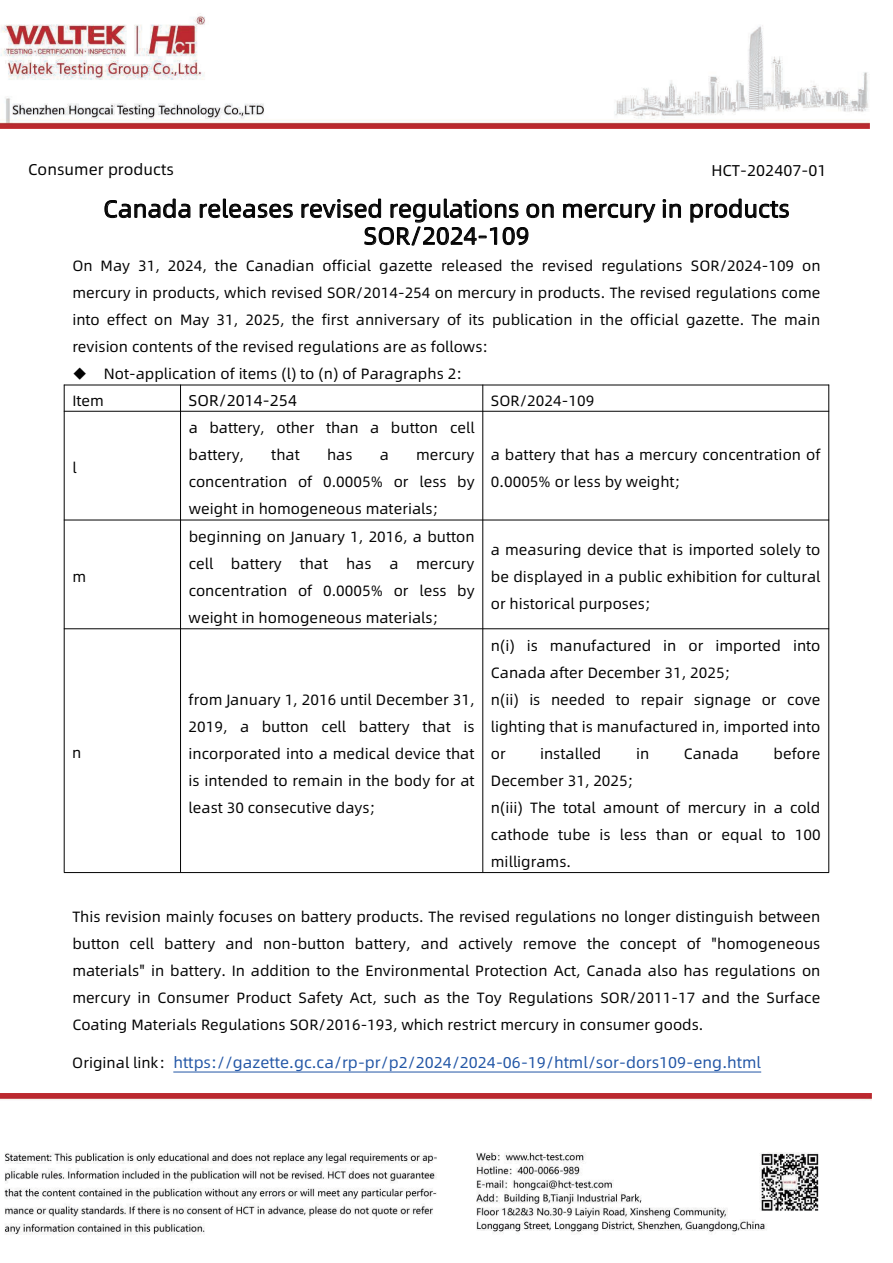
<style>
.page{position:relative;width:893px;height:1263px;background:#fff}
.page>*{position:absolute;margin:0;border:0;box-sizing:border-box;transform-origin:0 0}
.t1{font:23.85px/27px "Alibaba Pu Hui Ti R";letter-spacing:.005em;color:#030303;text-align:center}
.t2{font:15.6px "Alibaba Pu Hui Ti R";color:#2256a6}
.t3{font:15.6px "Alibaba Pu Hui Ti R";color:#030303}
.t4{font:14.85px/27px "Alibaba Pu Hui Ti R";color:#030303;text-align:justify}
.s1{font-size:14.85px;color:#030303}
</style>
<div class="page">
<img style="left:0;top:1093px;width:872px;height:142px">
<img style="left:0;top:16px;width:870px;height:113px">
<svg style="left:104px;top:198px;width:87px;height:20px"></svg>
<svg style="left:199px;top:198px;width:94px;height:20px"></svg>
<svg style="left:563px;top:203px;width:93px;height:20px"></svg>
<svg style="left:663px;top:199px;width:18px;height:19px"></svg>
<svg style="left:690px;top:198px;width:99px;height:25px"></svg>
<svg style="left:301px;top:198px;width:253px;height:48px"></svg>
<hr style="left:64px;top:385px;width:765px;height:1px;background:#030303">
<hr style="left:64px;top:411px;width:765px;height:1px;background:#030303">
<hr style="left:64px;top:520px;width:765px;height:1px;background:#030303">
<hr style="left:64px;top:628px;width:765px;height:1px;background:#030303">
<hr style="left:64px;top:872px;width:765px;height:1px;background:#030303">
<hr style="left:64px;top:385px;width:1px;height:487px;background:#030303">
<hr style="left:180px;top:385px;width:1px;height:487px;background:#030303">
<hr style="left:482px;top:385px;width:1px;height:487px;background:#030303">
<hr style="left:828px;top:385px;width:1px;height:487px;background:#030303">
<hr style="left:173px;top:1071px;width:588px;height:1px;background:#2256a6">
<p class="t3" style="left:28px;top:158px;width:147px">Consumer products</p>
<p class="t3" style="left:711px;top:159px;width:117px">HCT-202407-01</p>
<h1 class="t1" style="left:103px;top:194px;width:688px">Canada releases revised regulations on mercury in products<br>SOR/2024-109</h1>
<p class="t4" style="left:72px;top:252px;width:750px">On May 31, 2024, the Canadian official gazette released the revised regulations SOR/2024-109 on mercury in products, which revised SOR/2014-254 on mercury in products. The revised regulations come into effect on May 31, 2025, the first anniversary of its publication in the official gazette. The main revision contents of the revised regulations are as follows:</p>
<p class="t4" style="left:72px;top:360px;width:391px">◆ Not-application of items (l) to (n) of Paragraphs 2:<br>Item</p>
<p class="t3" style="left:189px;top:389px;width:110px">SOR/2014-254</p>
<p class="t4" style="left:491px;top:386px;width:105px">SOR/2024-109</p>
<p class="t4" style="left:72px;top:454px;width:6px">l</p>
<p class="t4" style="left:72px;top:562px;width:15px">m</p>
<p class="t4" style="left:72px;top:739px;width:11px">n</p>
<p class="t4" style="left:189px;top:414px;width:287px">a battery, other than a button cell battery,</p>
<p class="t4" style="left:189px;top:441px;width:287px;text-indent:228px">mercury concentration of 0.0005% or less by weight in homogeneous materials;</p>
<p class="t4" style="left:491px;top:441px;width:331px">a battery that has a mercury concentration of<br>0.0005% or less by weight;</p>
<p class="t4" style="left:271px;top:441px;width:30px">that</p>
<p class="t4" style="left:327px;top:441px;width:27px">has</p>
<p class="t4" style="left:380px;top:441px;width:11px">a</p>
<p class="t4" style="left:189px;top:522px;width:287px">beginning on January 1, 2016, a button cell battery that has a mercury concentration of 0.0005% or less by weight in homogeneous materials;</p>
<p class="t4" style="left:189px;top:685px;width:288px">from January 1, 2016 until December 31, 2019, a button cell battery that is incorporated into a medical device that is intended to remain in the body for at least 30 consecutive days;</p>
<p class="t4" style="left:491px;top:536px;width:331px">a measuring device that is imported solely to be displayed in a public exhibition for cultural or historical purposes;</p>
<p class="t4" style="left:491px;top:631px;width:331px;text-align:left">n(i) is manufactured in or imported into<br>Canada after December 31, 2025;<br>n(ii) is needed to repair signage or cove lighting that is manufactured in, imported into or</p>
<p class="t4" style="left:540px;top:739px;width:63px">installed</p>
<p class="t4" style="left:636px;top:739px;width:15px">in</p>
<p class="t4" style="left:684px;top:739px;width:57px">Canada</p>
<p class="t4" style="left:773px;top:739px;width:48px">before</p>
<p class="t4" style="left:491px;top:766px;width:331px;text-align:left">December 31, 2025;<br>n(iii) The total amount of mercury in a cold cathode tube is less than or equal to 100 milligrams.</p>
<p class="t4" style="left:72px;top:902px;width:750px">This revision mainly focuses on battery products. The revised regulations no longer distinguish between button cell battery and non-button battery, and actively remove the concept of "homogeneous materials" in battery. In addition to the Environmental Protection Act, Canada also has regulations on mercury in Consumer Product Safety Act, such as the Toy Regulations SOR/2011-17 and the Surface Coating Materials Regulations SOR/2016-193, which restrict mercury in consumer goods.</p>
<p class="t2" style="left:72px;top:1051px;width:690px"><span class="s1">Original link：</span>https://gazette.gc.ca/rp-pr/p2/2024/2024-06-19/html/sor-dors109-eng.html</p>
</div>
